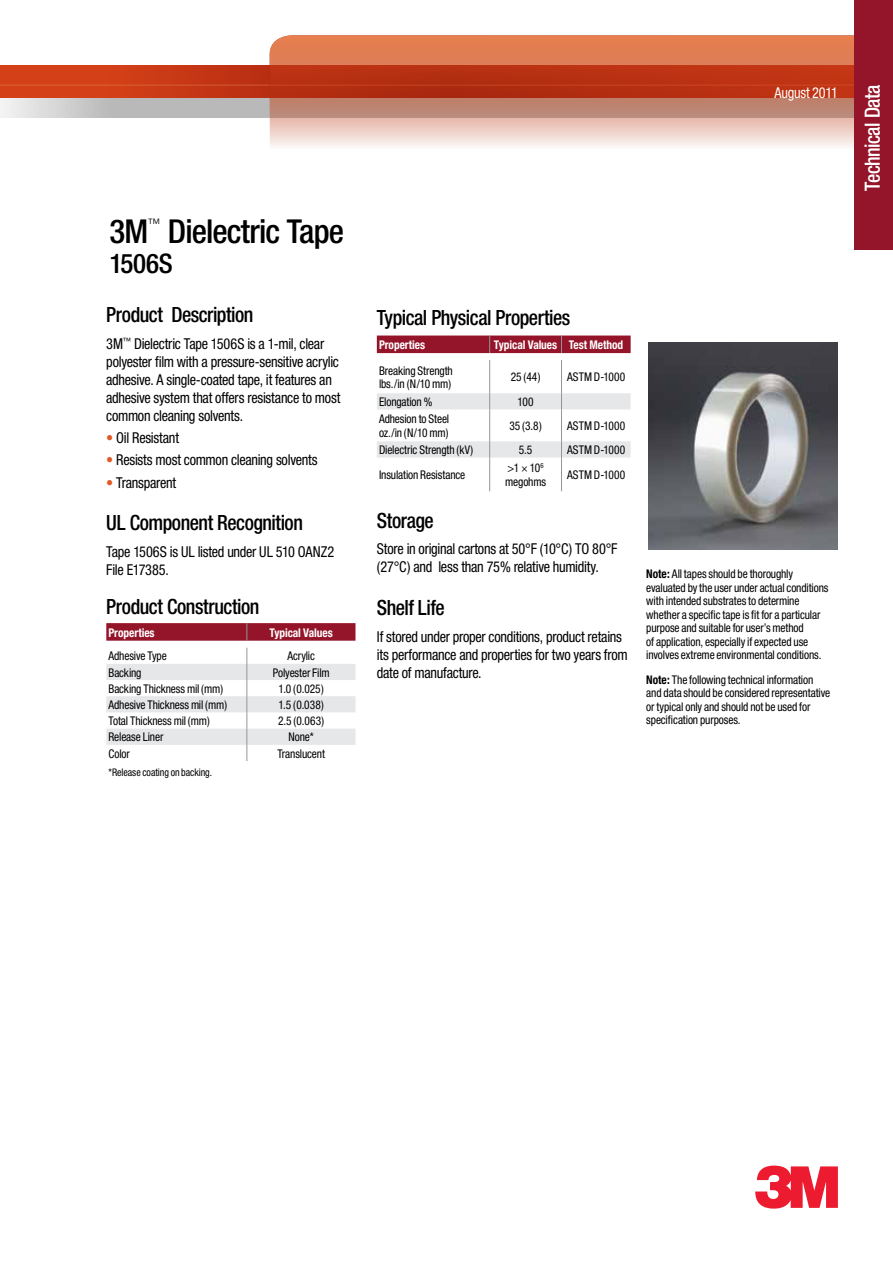
<style>
.page{position:relative;width:893px;height:1263px;background:#fff}
.page>*{position:absolute;margin:0;border:0;box-sizing:border-box;transform-origin:0 0}
.t1{font:500 condensed 33px "Helvetica Neue";letter-spacing:-.025em;color:#000}
.t2{font:500 condensed 27px "Helvetica Neue";letter-spacing:-.01em;color:#000}
.t3{font:500 condensed 21px "Helvetica Neue";letter-spacing:-.025em;color:#000;scale:.95 1}
.t4{font:500 condensed 21px "Helvetica Neue";letter-spacing:-.025em;color:#fff;scale:.95 1}
.t5{font:condensed 15px/18px "Helvetica Neue";letter-spacing:-.02em;color:#000;scale:.95 1}
.t6{font:condensed 15px "Helvetica Neue";letter-spacing:-.02em;color:#fff;scale:.95 1}
.t7{font:300 condensed 13.05px "Helvetica Neue";color:#000}
.t8{font:condensed 12px/13.5px "Helvetica Neue";letter-spacing:-.01em;color:#000;scale:.95 1}
.t9{font:700 condensed 12px "Helvetica Neue";letter-spacing:-.005em;color:#fff;scale:.95 1}
.t10{font:condensed 12px "Helvetica Neue";letter-spacing:.01em;color:#000;scale:.95 1}
.t11{font:condensed 10.5px "Helvetica Neue";letter-spacing:-.005em;color:#000;scale:.95 1}
.s1{color:#e25926}
.s2{font-weight:700}
</style>
<div class="page">
<svg style="left:755px;top:1165px;width:83px;height:43px"></svg>
<svg style="left:1px;top:98px;width:269px;height:19px;background:#c5c4c4"></svg>
<svg style="left:270px;top:35px;width:584px;height:111px;background:#dc9d85"></svg>
<svg style="left:0;top:66px;width:854px;height:32px;background:#be3414"></svg>
<div style="left:854px;top:0;width:39px;height:250px;background:#941429"></div>
<svg style="left:106px;top:648px;width:249px;height:113px"></svg>
<svg style="left:106px;top:623px;width:249px;height:18px;background:#961a2e"></svg>
<svg style="left:377px;top:353px;width:254px;height:138px"></svg>
<hr style="left:561px;top:360px;width:1px;height:33px;background:#939598">
<hr style="left:561px;top:458px;width:1px;height:33px;background:#939598">
<hr style="left:489px;top:360px;width:1px;height:33px;background:#939598">
<svg style="left:377px;top:393px;width:254px;height:65px"></svg>
<hr style="left:489px;top:458px;width:1px;height:33px;background:#939598">
<svg style="left:377px;top:335px;width:254px;height:18px;background:#971c30"></svg>
<img style="left:648px;top:342px;width:190px;height:207px">
<h1 class="t1" style="left:109px;top:211px;width:40px">3M</h1>
<p class="t7" style="left:148px;top:215px;width:14px">™</p>
<h1 class="t1" style="left:168px;top:211px;width:178px">Dielectric Tape</h1>
<h2 class="t2" style="left:109px;top:247px;width:65px">1506S</h2>
<h3 class="t3" style="left:106px;top:302px;width:156px">Product Description</h3>
<p class="t5" style="left:106px;top:334px;width:248px">3M<sup>™</sup> Dielectric Tape 1506S is a 1-mil, clear polyester film with a pressure-sensitive acrylic adhesive. A single-coated tape, it features an adhesive system that offers resistance to most common cleaning solvents.</p>
<p class="t5" style="left:106px;top:429px;width:78px"><span class="s1">•</span> Oil Resistant</p>
<p class="t5" style="left:106px;top:451px;width:224px"><span class="s1">•</span> Resists most common cleaning solvents</p>
<p class="t5" style="left:106px;top:473px;width:75px"><span class="s1">•</span> Transparent</p>
<h3 class="t3" style="left:106px;top:510px;width:209px">UL Component Recognition</h3>
<p class="t5" style="left:106px;top:542px;width:241px">Tape 1506S is UL listed under UL 510 OANZ2<br>File E17385.</p>
<h3 class="t3" style="left:106px;top:594px;width:163px">Product Construction</h3>
<p class="t9" style="left:108px;top:625px;width:50px">Properties</p>
<p class="t9" style="left:270px;top:625px;width:68px">Typical Values</p>
<p class="t8" style="left:108px;top:649px;width:63px">Adhesive Type</p>
<p class="t8" style="left:287px;top:649px;width:31px">Acrylic</p>
<p class="t8" style="left:108px;top:666px;width:36px">Backing</p>
<p class="t8" style="left:273px;top:666px;width:61px">Polyester Film</p>
<p class="t8" style="left:108px;top:682px;width:122px">Backing Thickness mil (mm)</p>
<p class="t8" style="left:279px;top:682px;width:49px">1.0 (0.025)</p>
<p class="t8" style="left:108px;top:698px;width:127px">Adhesive Thickness mil (mm)</p>
<p class="t8" style="left:278px;top:698px;width:49px">1.5 (0.038)</p>
<p class="t8" style="left:108px;top:714px;width:108px">Total Thickness mil (mm)</p>
<p class="t8" style="left:278px;top:714px;width:50px">2.5 (0.063)</p>
<p class="t8" style="left:108px;top:730px;width:59px">Release Liner</p>
<p class="t8" style="left:289px;top:730px;width:28px">None*</p>
<p class="t8" style="left:108px;top:747px;width:24px">Color</p>
<p class="t8" style="left:277px;top:747px;width:52px">Translucent</p>
<p class="t11" style="left:108px;top:766px;width:111px">*Release coating on backing.</p>
<p class="t6" style="left:774px;top:84px;width:68px">August 2011</p>
<h3 class="t4" style="left:860px;top:191px;width:114px;rotate:-90deg">Technical Data</h3>
<h3 class="t3" style="left:377px;top:305px;width:205px">Typical Physical Properties</h3>
<p class="t9" style="left:379px;top:337px;width:50px">Properties</p>
<p class="t9" style="left:494px;top:337px;width:138px">Typical Values Test Method</p>
<p class="t8" style="left:379px;top:364px;width:79px">Breaking Strength lbs./in (N/10 mm)</p>
<p class="t8" style="left:511px;top:370px;width:33px">25 (44)</p>
<p class="t10" style="left:567px;top:370px;width:63px">ASTM D-1000</p>
<p class="t8" style="left:379px;top:395px;width:58px">Elongation %</p>
<p class="t8" style="left:518px;top:395px;width:18px">100</p>
<p class="t8" style="left:379px;top:412px;width:75px">Adhesion to Steel oz./in (N/10 mm)</p>
<p class="t8" style="left:509px;top:419px;width:36px">35 (3.8)</p>
<p class="t10" style="left:567px;top:419px;width:63px">ASTM D-1000</p>
<p class="t8" style="left:379px;top:443px;width:101px">Dielectric Strength (kV)</p>
<p class="t8" style="left:519px;top:443px;width:16px">5.5</p>
<p class="t10" style="left:567px;top:443px;width:63px">ASTM D-1000</p>
<p class="t8" style="left:379px;top:468px;width:92px">Insulation Resistance</p>
<p class="t8" style="left:505px;top:461px;width:45px">&gt;1 × 10<sup>6 </sup>megohms</p>
<p class="t10" style="left:567px;top:468px;width:63px">ASTM D-1000</p>
<h3 class="t3" style="left:377px;top:508px;width:61px">Storage</h3>
<p class="t5" style="left:377px;top:540px;width:255px">Store in original cartons at 50°F (10°C) TO 80°F (27°C) and less than 75% relative humidity.</p>
<h3 class="t3" style="left:377px;top:595px;width:73px">Shelf Life</h3>
<p class="t5" style="left:377px;top:627px;width:266px">If stored under proper conditions, product retains its performance and properties for two years from date of manufacture.</p>
<p class="t8" style="left:646px;top:567px;width:193px"><span class="s2">Note:</span> All tapes should be thoroughly evaluated by the user under actual conditions with intended substrates to determine whether a specific tape is fit for a particular purpose and suitable for user’s method<br>of application, especially if expected use involves extreme environmental conditions.</p>
<p class="t8" style="left:646px;top:673px;width:195px"><span class="s2">Note:</span> The following technical information and data should be considered representative or typical only and should not be used for specification purposes.</p>
</div>
